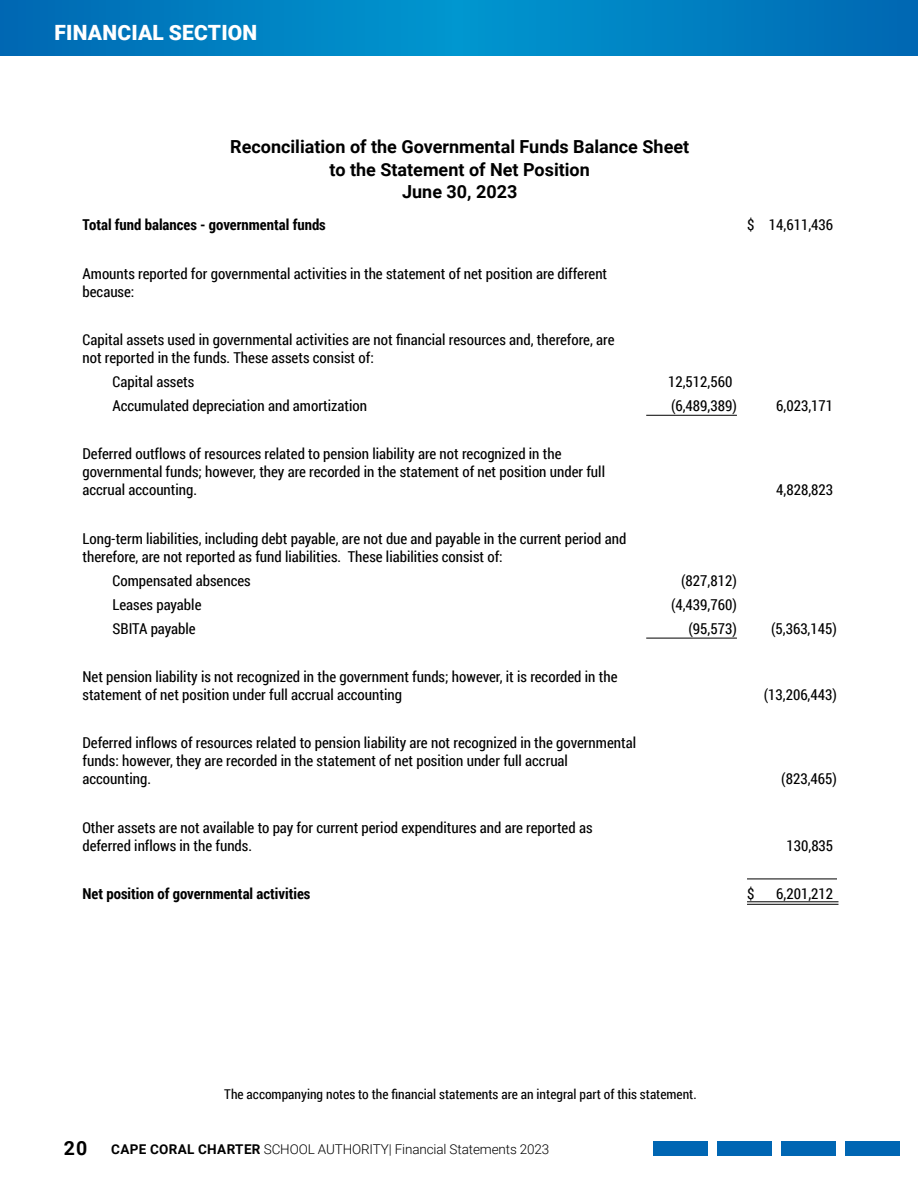
<style>
.page{position:relative;width:918px;height:1188px;background:#fff}
.page>*{position:absolute;margin:0;border:0;box-sizing:border-box;transform-origin:0 0}
.t1{font:900 21px "Roboto";letter-spacing:.01em;color:#fff}
.Table_Heading_Row_Ce{font:700 18px/22.5px "Roboto";color:#000;text-align:center}
.Table_Text_Large{font:15px/18px "Roboto Condensed";color:#000}
.Table_Numbers_Right{font:15px "Roboto Condensed";color:#000}
.Table_Text_Indent_2{font:15px "Roboto Condensed";color:#000}
.Table_Text_Large-2{font:700 15px "Roboto Condensed";color:#000}
.t2{font:13.5px "Roboto Condensed";color:#000}
.t3{font:300 13.5px "Roboto";letter-spacing:-.01em;color:#000}
.s1{font-weight:700;font-size:19.5px}
.s2{font-weight:700}
</style>
<div class="page">
<svg style="left:0;top:0;width:918px;height:56px;background:#007fc0"></svg>
<div style="left:654px;top:1142px;width:54px;height:14px;background:#0066b3"></div>
<div style="left:717px;top:1142px;width:55px;height:14px;background:#0066b3"></div>
<div style="left:781px;top:1142px;width:55px;height:14px;background:#0066b3"></div>
<div style="left:845px;top:1142px;width:54px;height:14px;background:#0066b3"></div>
<hr style="left:646px;top:415px;width:91px;height:1px;background:#000">
<hr style="left:646px;top:638px;width:91px;height:1px;background:#000">
<hr style="left:747px;top:879px;width:90px;height:1px;background:#000">
<hr style="left:747px;top:902px;width:91px;height:1px;background:#000">
<hr style="left:747px;top:904px;width:91px;height:1px;background:#000">
<h1 class="t1" style="left:55px;top:18px;width:204px">FINANCIAL SECTION</h1>
<h3 class="Table_Heading_Row_Ce" style="left:230px;top:135px;width:460px">Reconciliation of the Governmental Funds Balance Sheet to the Statement of Net Position<br>June 30, 2023</h3>
<p class="Table_Text_Large-2" style="left:82px;top:214px;width:245px">Total fund balances - governmental funds</p>
<p class="Table_Numbers_Right" style="left:747px;top:215px;width:88px">$ 14,611,436</p>
<p class="Table_Text_Large" style="left:82px;top:264px;width:526px">Amounts reported for governmental activities in the statement of net position are different because:</p>
<p class="Table_Text_Large" style="left:82px;top:330px;width:534px">Capital assets used in governmental activities are not financial resources and, therefore, are not reported in the funds. These assets consist of:</p>
<p class="Table_Text_Indent_2" style="left:112px;top:371px;width:83px">Capital assets</p>
<p class="Table_Numbers_Right" style="left:668px;top:371px;width:66px">12,512,560</p>
<p class="Table_Text_Indent_2" style="left:112px;top:395px;width:256px">Accumulated depreciation and amortization</p>
<p class="Table_Numbers_Right" style="left:671px;top:395px;width:67px">(6,489,389)</p>
<p class="Table_Numbers_Right" style="left:776px;top:395px;width:59px">6,023,171</p>
<p class="Table_Text_Large" style="left:82px;top:444px;width:524px">Deferred outflows of resources related to pension liability are not recognized in the governmental funds; however, they are recorded in the statement of net position under full accrual accounting.</p>
<p class="Table_Numbers_Right" style="left:776px;top:480px;width:59px">4,828,823</p>
<p class="Table_Text_Large" style="left:82px;top:529px;width:545px">Long-term liabilities, including debt payable, are not due and payable in the current period and therefore, are not reported as fund liabilities. These liabilities consist of:</p>
<p class="Table_Text_Indent_2" style="left:112px;top:570px;width:140px">Compensated absences</p>
<p class="Table_Numbers_Right" style="left:681px;top:570px;width:57px">(827,812)</p>
<p class="Table_Text_Indent_2" style="left:112px;top:594px;width:90px">Leases payable</p>
<p class="Table_Numbers_Right" style="left:671px;top:594px;width:67px">(4,439,760)</p>
<p class="Table_Text_Indent_2" style="left:112px;top:618px;width:85px">SBITA payable</p>
<p class="Table_Numbers_Right" style="left:689px;top:618px;width:50px">(95,573)</p>
<p class="Table_Numbers_Right" style="left:771px;top:618px;width:67px">(5,363,145)</p>
<p class="Table_Text_Large" style="left:82px;top:667px;width:536px">Net pension liability is not recognized in the government funds; however, it is recorded in the statement of net position under full accrual accounting</p>
<p class="Table_Numbers_Right" style="left:764px;top:684px;width:75px">(13,206,443)</p>
<p class="Table_Text_Large" style="left:82px;top:734px;width:555px">Deferred inflows of resources related to pension liability are not recognized in the governmental funds: however, they are recorded in the statement of net position under full accrual accounting.</p>
<p class="Table_Text_Large" style="left:82px;top:818px;width:512px">Other assets are not available to pay for current period expenditures and are reported as deferred inflows in the funds.</p>
<p class="Table_Numbers_Right" style="left:781px;top:769px;width:57px">(823,465)</p>
<p class="Table_Numbers_Right" style="left:786px;top:835px;width:48px">130,835</p>
<p class="Table_Text_Large-2" style="left:82px;top:883px;width:229px">Net position of governmental activities</p>
<p class="Table_Numbers_Right" style="left:747px;top:883px;width:9px">$</p>
<p class="Table_Numbers_Right" style="left:776px;top:883px;width:59px">6,201,212</p>
<p class="t2" style="left:224px;top:1084px;width:474px">The accompanying notes to the financial statements are an integral part of this statement.</p>
<p class="t3" style="left:64px;top:1140px;width:487px"><span class="s1">20</span> <span class="s2">CAPE CORAL CHARTER</span> SCHOOL AUTHORITY| Financial Statements 2023</p>
</div>
